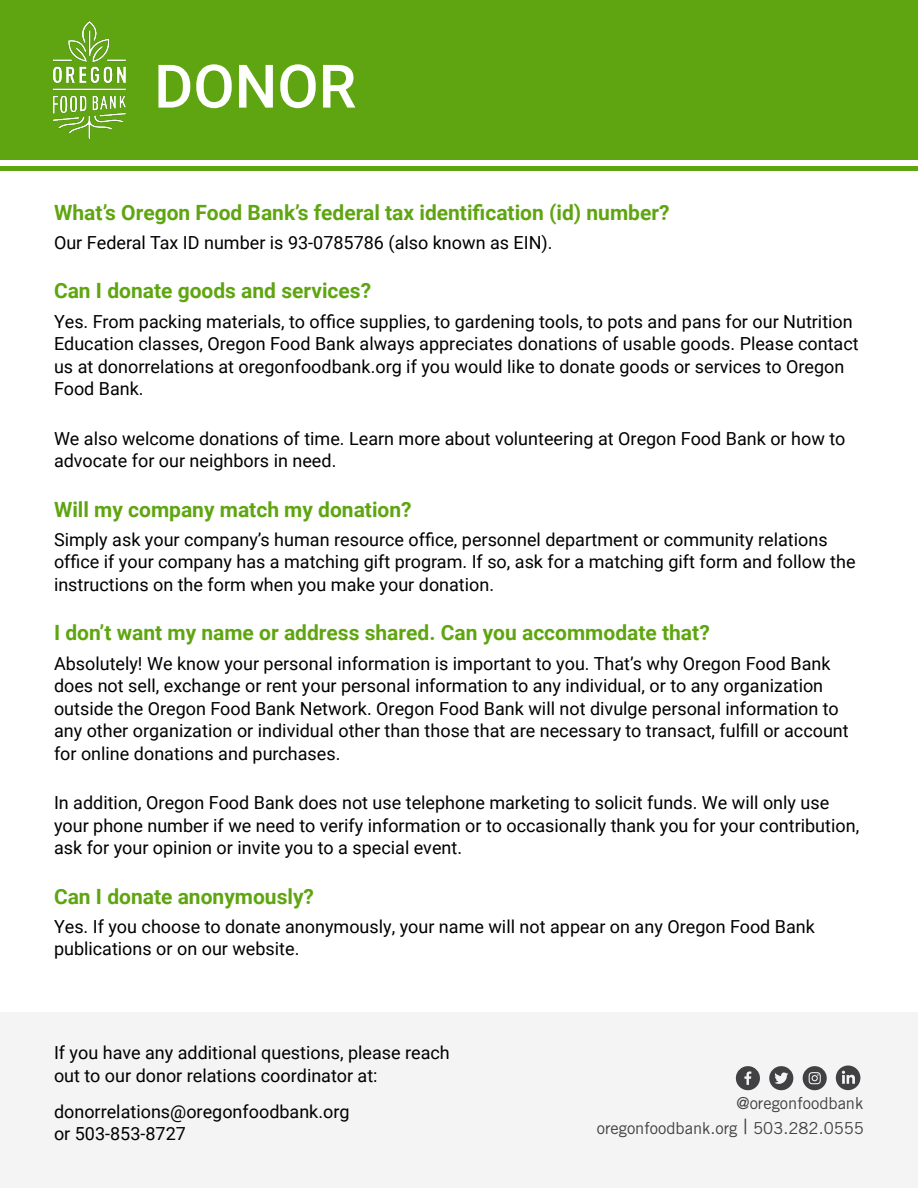
<style>
.page{position:relative;width:918px;height:1188px;background:#fff}
.page>*{position:absolute;margin:0;border:0;box-sizing:border-box;transform-origin:0 0}
.t1{font:500 60px "Roboto";color:#fff}
.t2{font:700 21px "Roboto";color:#5fa511}
.t3{font:18px/22.5px "Roboto";color:#000}
.t4{font:16.5px "Trade Gothic LT Std";color:#414042}
.s1{font-size:21px}
</style>
<div class="page">
<div style="left:0;top:1012px;width:918px;height:176px;background:#f4f4f4"></div>
<svg style="left:836px;top:1066px;width:24px;height:24px"></svg>
<svg style="left:769px;top:1066px;width:24px;height:24px"></svg>
<svg style="left:736px;top:1066px;width:24px;height:24px"></svg>
<svg style="left:803px;top:1066px;width:24px;height:24px"></svg>
<div style="left:0;top:0;width:918px;height:160px;background:#5fa511"></div>
<hr style="left:0;top:166px;width:918px;height:4px;background:#5fa511">
<img style="left:54px;top:21px;width:71px;height:118px">
<h1 class="t1" style="left:154px;top:44px;width:204px">DONOR</h1>
<p class="t2" style="left:54px;top:198px;width:617px">What’s Oregon Food Bank’s federal tax identification (id) number?</p>
<p class="t3" style="left:54px;top:231px;width:500px">Our Federal Tax ID number is 93-0785786 (also known as EIN).</p>
<p class="t2" style="left:54px;top:276px;width:319px">Can I donate goods and services?</p>
<p class="t3" style="left:54px;top:309px;width:806px">Yes. From packing materials, to office supplies, to gardening tools, to pots and pans for our Nutrition Education classes, Oregon Food Bank always appreciates donations of usable goods. Please contact us at donorrelations at oregonfoodbank.org if you would like to donate goods or services to Oregon Food Bank.</p>
<p class="t3" style="left:54px;top:426px;width:793px">We also welcome donations of time. Learn more about volunteering at Oregon Food Bank or how to advocate for our neighbors in need.</p>
<p class="t2" style="left:54px;top:495px;width:359px">Will my company match my donation?</p>
<p class="t3" style="left:54px;top:528px;width:803px">Simply ask your company’s human resource office, personnel department or community relations office if your company has a matching gift program. If so, ask for a matching gift form and follow the instructions on the form when you make your donation.</p>
<p class="t2" style="left:54px;top:618px;width:657px">I don’t want my name or address shared. Can you accommodate that?</p>
<p class="t3" style="left:54px;top:651px;width:796px">Absolutely! We know your personal information is important to you. That’s why Oregon Food Bank does not sell, exchange or rent your personal information to any individual, or to any organization outside the Oregon Food Bank Network. Oregon Food Bank will not divulge personal information to any other organization or individual other than those that are necessary to transact, fulfill or account for online donations and purchases.</p>
<p class="t3" style="left:54px;top:791px;width:807px">In addition, Oregon Food Bank does not use telephone marketing to solicit funds. We will only use your phone number if we need to verify information or to occasionally thank you for your contribution, ask for your opinion or invite you to a special event.</p>
<p class="t2" style="left:54px;top:882px;width:262px">Can I donate anonymously?</p>
<p class="t3" style="left:54px;top:915px;width:763px">Yes. If you choose to donate anonymously, your name will not appear on any Oregon Food Bank publications or on our website.</p>
<p class="t3" style="left:54px;top:1041px;width:397px">If you have any additional questions, please reach out to our donor relations coordinator at:</p>
<p class="t3" style="left:54px;top:1099px;width:297px">donorrelations@oregonfoodbank.org or 503-853-8727</p>
<p class="t4" style="left:737px;top:1093px;width:128px">@oregonfoodbank</p>
<p class="t4" style="left:597px;top:1119px;width:269px">oregonfoodbank.org <span class="s1">|</span> 503.282.0555</p>
</div>
